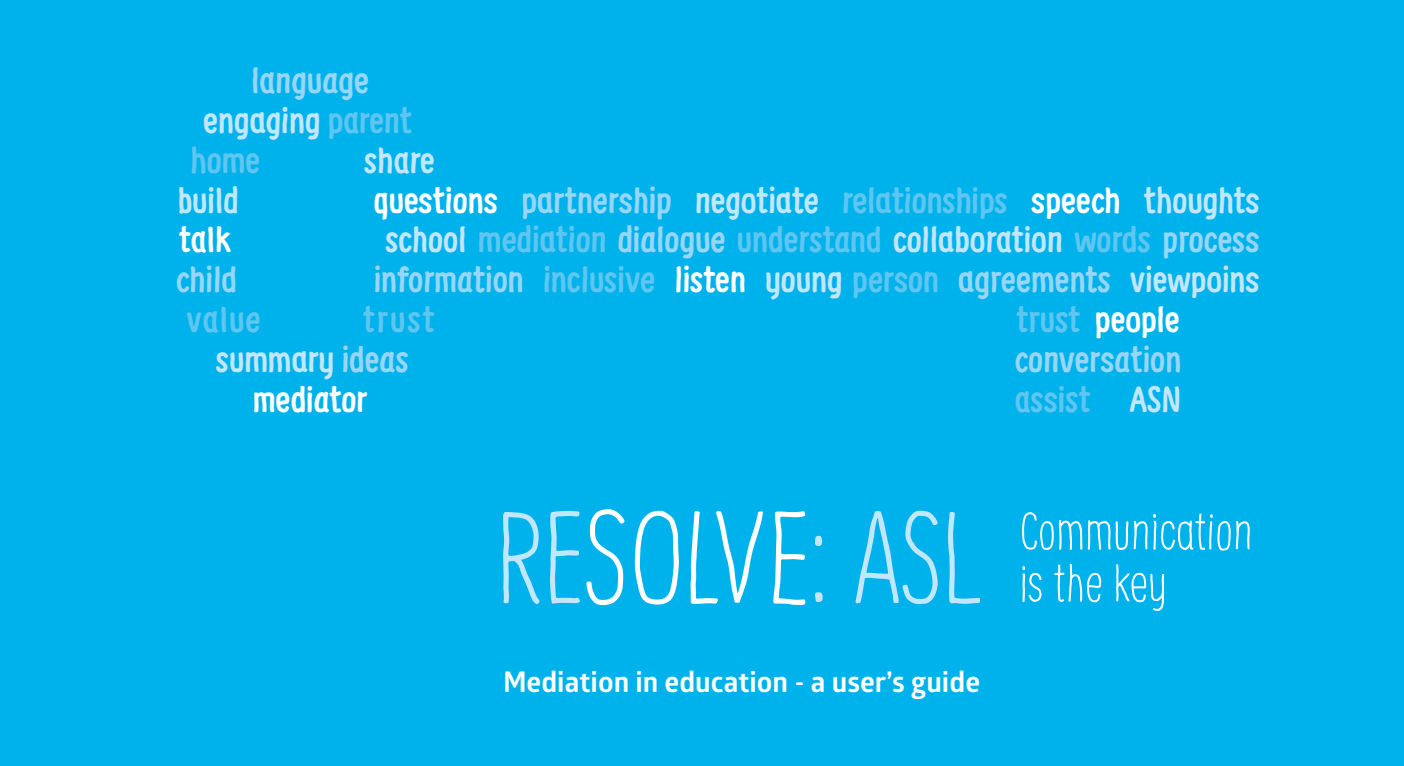
<style>
.page{position:relative;width:1404px;height:766px;background:#fff}
.page>*{position:absolute;margin:0;border:0;box-sizing:border-box;transform-origin:0 0}
.t1{font:300 51.52px/52px "Supernettcn";color:#fff}
.t2{font:700 36px/39.8px "Supernettcn";letter-spacing:-.005em;color:#97d6f7}
.t3{font:700 36px "Supernettcn";letter-spacing:-.005em;color:#5fc6f2}
.t4{font:700 36px "Supernettcn";letter-spacing:-.005em;color:#c2e6fb}
.t5{font:700 36px/39.8px "Supernettcn";letter-spacing:-.005em;color:#fff;text-align:center}
.t6{font:700 28.57px "Glober";color:#fff}
.s1{color:#5fc6f2}
.s2{color:#fff}
.s3{color:#c2e6fb}
.s4{color:#97d6f7}
</style>
<div class="page">
<div style="left:0;top:0;width:1403px;height:765px;background:#00b2eb"></div>
<svg style="left:503px;top:512px;width:36px;height:92px"></svg>
<svg style="left:550px;top:510px;width:30px;height:93px"></svg>
<svg style="left:586px;top:509px;width:38px;height:96px"></svg>
<svg style="left:634px;top:510px;width:44px;height:94px"></svg>
<svg style="left:690px;top:511px;width:72px;height:92px"></svg>
<svg style="left:773px;top:511px;width:32px;height:93px"></svg>
<svg style="left:815px;top:535px;width:7px;height:66px"></svg>
<svg style="left:855px;top:510px;width:82px;height:94px"></svg>
<svg style="left:948px;top:512px;width:31px;height:91px"></svg>
<p class="t2" style="left:251px;top:59px;width:120px">language</p>
<p class="t4" style="left:203px;top:96px;width:210px">engaging <span class="s1">parent</span></p>
<p class="t3" style="left:190px;top:136px;width:71px">home</p>
<p class="t4" style="left:178px;top:176px;width:63px">build</p>
<p class="t5" style="left:179px;top:219px;width:53px">talk</p>
<p class="t2" style="left:176px;top:259px;width:62px">child</p>
<p class="t2" style="left:374px;top:259px;width:887px">information <span class="s1">inclusive</span> <span class="s2">listen</span> <span class="s3">young</span> <span class="s1">person</span> agreements <span class="s3">viewpoins</span></p>
<p class="t4" style="left:364px;top:136px;width:72px">share</p>
<p class="t4" style="left:374px;top:176px;width:887px"><span class="s2">questions</span> <span class="s4">partnership</span> negotiate <span class="s1">relationships</span> <span class="s2">speech</span> thoughts</p>
<p class="t3" style="left:385px;top:216px;width:875px"><span class="s3">school</span> mediation <span class="s4">dialogue</span> understand <span class="s3">collaboration</span> words <span class="s4">process</span></p>
<p class="t3" style="left:187px;top:295px;width:75px">value</p>
<p class="t3" style="left:363px;top:295px;width:73px">trust</p>
<p class="t2" style="left:1014px;top:298px;width:168px"><span class="s1">trust</span> <span class="s2">people </span>conversation</p>
<p class="t5" style="left:216px;top:338px;width:194px"><span class="s3">summary</span> <span class="s4">ideas </span>mediator</p>
<p class="t3" style="left:1014px;top:375px;width:168px">assist <span class="s3">ASN</span></p>
<p class="t6" style="left:503px;top:661px;width:478px">Mediation in education - a user’s guide</p>
<h1 class="t1" style="left:1019px;top:502px;width:234px">Communication is the key</h1>
</div>
